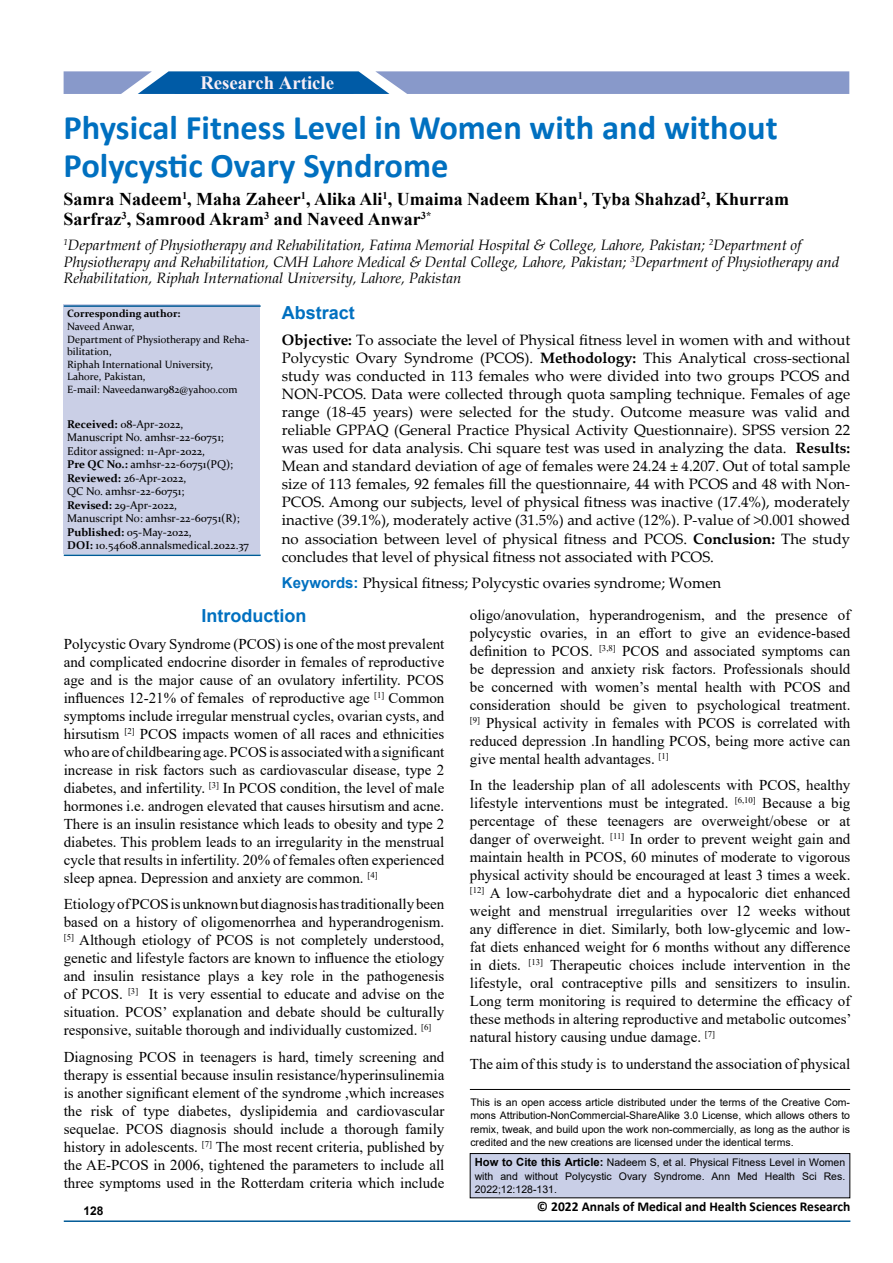
<style>
.page{position:relative;width:893px;height:1263px;background:#fff}
.page>*{position:absolute;margin:0;border:0;box-sizing:border-box;transform-origin:0 0}
.t1{font:700 34.5px/37.5px "Calibri";color:#0070c0}
.t2{font:700 18.75px "Times New Roman";color:#fff}
.t3{font:700 18.75px "Times New Roman";color:#f9eff6}
.t4{font:700 18px/19.8px "Times New Roman";color:#000}
.t5{font:700 18px "Arial";color:#0070c0}
.t6{font:15px/18px "Times New Roman";color:#000;text-align:justify}
.t7{font:15px/18px "Palatino Linotype";color:#000;text-align:justify}
.t8{font:italic 15px/16.5px "Book Antiqua";color:#000}
.t9{font:700 13.5px "Calibri";color:#000}
.t10{font:700 12px "Arial";color:#000}
.t11{font:11.25px/13.5px "Constantia";color:#000}
.t12{font:10.5px/13.5px "Arial";color:#000;text-align:justify}
.t13{font:10.5px/12.6px "Constantia";color:#000}
.t14{font:700 10.5px "Constantia";color:#000}
.s1{font-weight:700}
.s2{font-family:"Arial";font-weight:700;color:#0070c0}
.s3{font-weight:700;font-size:11.25px}
</style>
<div class="page">
<hr style="left:64px;top:1220px;width:786px;height:2px;background:#005a96">
<svg style="left:64px;top:71px;width:785px;height:23px;background:#869ccb"></svg>
<div style="left:175px;top:72px;width:178px;height:22px;background:#005ba6"></div>
<div style="left:63px;top:304px;width:196px;height:250px;background:#cacfe6"></div>
<hr style="left:64px;top:554px;width:197px;height:2px;background:#005a96">
<hr style="left:64px;top:305px;width:197px;height:2px;background:#005a96">
<div style="left:470px;top:1153px;width:380px;height:45px;background:#c9cfe7"></div>
<div style="left:470px;top:1153px;width:380px;height:45px;border:1px solid #000"></div>
<hr style="left:470px;top:1089px;width:380px;height:1px;background:#000">
<p class="t2" style="left:200px;top:68px;width:129px">Original Article</p>
<h1 class="t1" style="left:64px;top:109px;width:716px">Physical Fitness Level in Women with and without<br>Polycystic Ovary Syndrome</h1>
<p class="t4" style="left:64px;top:189px;width:727px">Samra Nadeem<sup>1</sup>, Maha Zaheer<sup>1</sup>, Alika Ali<sup>1</sup>, Umaima Nadeem Khan<sup>1</sup>, Tyba Shahzad<sup>2</sup>, Khurram<br>Sarfraz<sup>3</sup>, Samrood Akram<sup>3</sup> and Naveed Anwar<sup>3*</sup></p>
<p class="t8" style="left:64px;top:236px;width:777px"><sup>1</sup>Department of Physiotherapy and Rehabilitation, Fatima Memorial Hospital &amp; College, Lahore, Pakistan; <sup>2</sup>Department of<br>Physiotherapy and Rehabilitation, CMH Lahore Medical &amp; Dental College, Lahore, Pakistan; <sup>3</sup>Department of Physiotherapy and<br>Rehabilitation, Riphah International University, Lahore, Pakistan</p>
<p class="t14" style="left:67px;top:306px;width:115px">Corresponding author:</p>
<p class="t13" style="left:67px;top:320px;width:184px">Naveed Anwar,<br>Department of Physiotherapy and Reha&shy;bilitation,<br>Riphah International University,<br>Lahore, Pakistan,<br>E-mail: Naveedanwar982@yahoo.com</p>
<p class="t11" style="left:67px;top:417px;width:183px"><span class="s1">Received:</span> 08-Apr-2022,<br>Manuscript No. amhsr-22-60751;<br>Editor assigned: 11-Apr-2022,<br><span class="s1">Pre QC No.:</span> amhsr-22-60751(PQ);<br><span class="s1">Reviewed:</span> 26-Apr-2022,<br>QC No. amhsr-22-60751;<br><span class="s1">Revised:</span> 29-Apr-2022,<br>Manuscript No: amhsr-22-60751(R);<br><span class="s1">Published:</span> 05-May-2022,<br><span class="s1">DOI:</span> 10.54608.annalsmedical.2022.37</p>
<p class="t3" style="left:200px;top:69px;width:135px">Research Article</p>
<p class="t5" style="left:282px;top:300px;width:75px">Abstract</p>
<p class="t7" style="left:282px;top:331px;width:570px"><span class="s1">Objective:</span> To associate the level of Physical fitness level in women with and without Polycystic Ovary Syndrome (PCOS). <span class="s1">Methodology:</span> This Analytical cross-sectional study was conducted in 113 females who were divided into two groups PCOS and NON-PCOS. Data were collected through quota sampling technique. Females of age range (18-45 years) were selected for the study. Outcome measure was valid and reliable GPPAQ (General Practice Physical Activity Questionnaire). SPSS version 22 was used for data analysis. Chi square test was used in analyzing the data. <span class="s1">Results:<br></span>Mean and standard deviation of age of females were 24.24 ± 4.207. Out of total sample size of 113 females, 92 females fill the questionnaire, 44 with PCOS and 48 with Non-PCOS. Among our subjects, level of physical fitness was inactive (17.4%), moderately inactive (39.1%), moderately active (31.5%) and active (12%). P-value of &gt;0.001 showed no association between level of physical fitness and PCOS. <span class="s1">Conclusion:</span> The study concludes that level of physical fitness not associated with PCOS.</p>
<p class="t7" style="left:282px;top:573px;width:441px"><span class="s2">Keywords:</span> Physical fitness; Polycystic ovaries syndrome; Women</p>
<p class="t5" style="left:202px;top:603px;width:106px">Introduction</p>
<p class="t6" style="left:64px;top:634px;width:382px">Polycystic Ovary Syndrome (PCOS) is one of the most prevalent and complicated endocrine disorder in females of reproductive age and is the major cause of an ovulatory infertility. PCOS influences 12-21% of females of reproductive age <sup>[1]</sup> Common symptoms include irregular menstrual cycles, ovarian cysts, and hirsutism <sup>[2]</sup> PCOS impacts women of all races and ethnicities who are of childbearing age. PCOS is associated with a significant increase in risk factors such as cardiovascular disease, type 2 diabetes, and infertility. <sup>[3]</sup> In PCOS condition, the level of male hormones i.e. androgen elevated that causes hirsutism and acne.<br>There is an insulin resistance which leads to obesity and type 2 diabetes. This problem leads to an irregularity in the menstrual cycle that results in infertility. 20% of females often experienced sleep apnea. Depression and anxiety are common. <sup>[4]</sup></p>
<p class="t6" style="left:64px;top:895px;width:382px">Etiology of PCOS is unknown but diagnosis has traditionally been based on a history of oligomenorrhea and hyperandrogenism. <sup>[5]</sup> Although etiology of PCOS is not completely understood, genetic and lifestyle factors are known to influence the etiology and insulin resistance plays a key role in the pathogenesis of PCOS. <sup>[3]</sup> It is very essential to educate and advise on the situation. PCOS’ explanation and debate should be culturally responsive, suitable thorough and individually customized. <sup>[6]</sup></p>
<p class="t6" style="left:64px;top:1047px;width:382px">Diagnosing PCOS in teenagers is hard, timely screening and therapy is essential because insulin resistance/hyperinsulinemia is another significant element of the syndrome ,which increases the risk of type diabetes, dyslipidemia and cardiovascular sequelae. PCOS diagnosis should include a thorough family history in adolescents. <sup>[7]</sup> The most recent criteria, published by the AE-PCOS in 2006, tightened the parameters to include all three symptoms used in the Rotterdam criteria which include</p>
<p class="t6" style="left:470px;top:605px;width:382px">oligo/anovulation, hyperandrogenism, and the presence of polycystic ovaries, in an effort to give an evidence-based definition to PCOS. <sup>[3,8]</sup> PCOS and associated symptoms can be depression and anxiety risk factors. Professionals should be concerned with women’s mental health with PCOS and consideration should be given to psychological treatment. <sup>[9]</sup> Physical activity in females with PCOS is correlated with reduced depression .In handling PCOS, being more active can give mental health advantages. <sup>[1]</sup></p>
<p class="t6" style="left:470px;top:776px;width:383px">In the leadership plan of all adolescents with PCOS, healthy lifestyle interventions must be integrated. <sup>[6,10]</sup> Because a big percentage of these teenagers are overweight/obese or at danger of overweight. <sup>[11]</sup> In order to prevent weight gain and maintain health in PCOS, 60 minutes of moderate to vigorous physical activity should be encouraged at least 3 times a week. <sup>[12]</sup> A low-carbohydrate diet and a hypocaloric diet enhanced weight and menstrual irregularities over 12 weeks without any difference in diet. Similarly, both low-glycemic and low&shy;fat diets enhanced weight for 6 months without any difference in diets. <sup>[13]</sup> Therapeutic choices include intervention in the lifestyle, oral contraceptive pills and sensitizers to insulin.<br>Long term monitoring is required to determine the efficacy of these methods in altering reproductive and metabolic outcomes’ natural history causing undue damage. <sup>[7]</sup></p>
<p class="t6" style="left:470px;top:1054px;width:382px">The aim of this study is to understand the association of physical</p>
<p class="t12" style="left:470px;top:1095px;width:381px">This is an open access article distributed under the terms of the Creative Com&shy;mons Attribution‑NonCommercial‑ShareAlike 3.0 License, which allows others to remix, tweak, and build upon the work non‑commercially, as long as the author is credited and the new creations are licensed under the identical terms.</p>
<p class="t12" style="left:475px;top:1156px;width:372px"><span class="s3">How to Cite this Article:</span> Nadeem S, et al. Physical Fitness Level in Women with and without Polycystic Ovary Syndrome. Ann Med Health Sci Res.<br>2022;12:128-131.</p>
<p class="t10" style="left:83px;top:1202px;width:22px">128</p>
<p class="t9" style="left:537px;top:1197px;width:315px">© 2022 Annals of Medical and Health Sciences Research</p>
</div>
